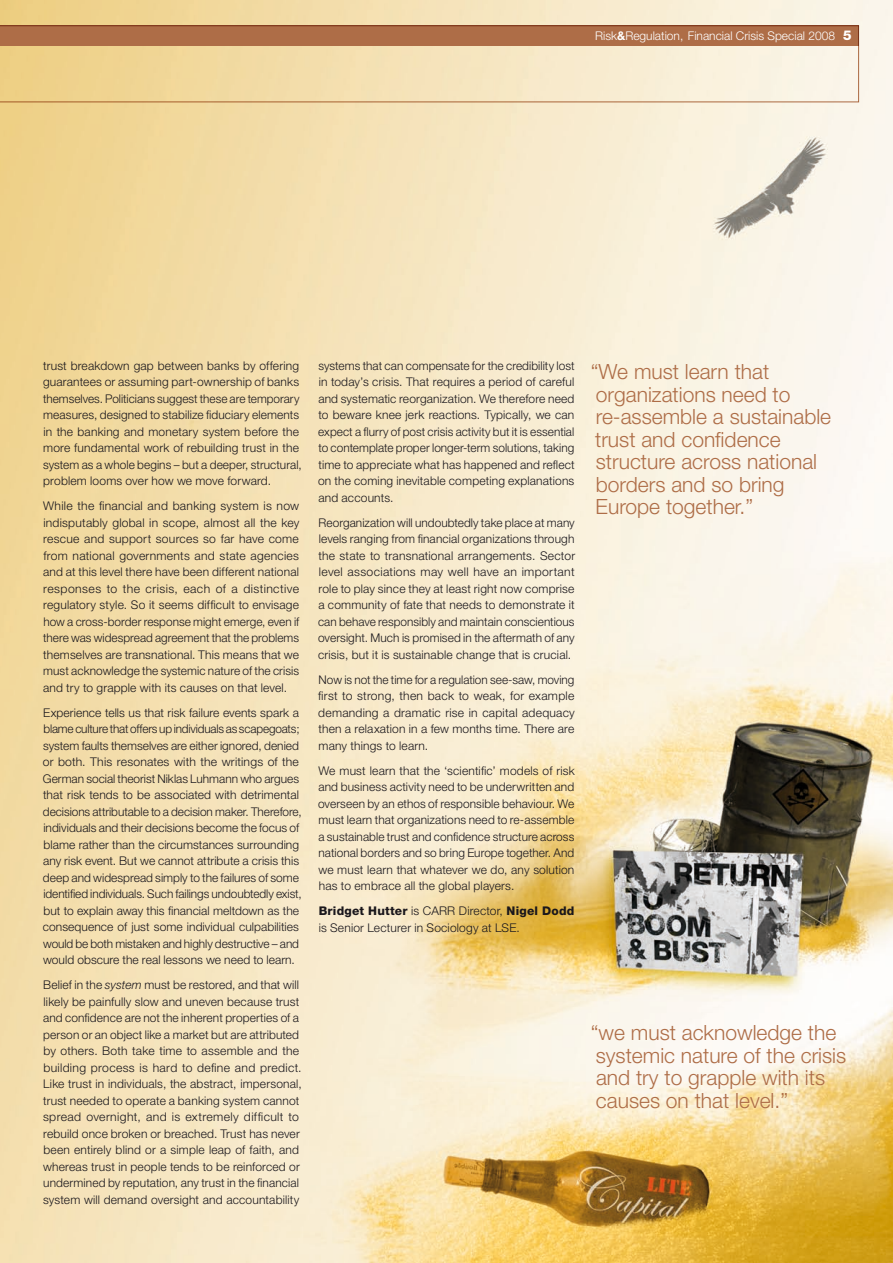
<style>
.page{position:relative;width:893px;height:1263px;background:#fff}
.page>*{position:absolute;margin:0;border:0;box-sizing:border-box;transform-origin:0 0}
.t1{font:300 21px/22.5px "Helvetica Neue";color:#ae6d47}
.t2{font:300 12px/16.5px "Helvetica Neue";letter-spacing:.01em;color:#1a171c;text-align:justify}
.t3{font:300 12px "Helvetica Neue";color:#fff}
.s1{font-weight:700}
.s2{font-weight:800;font-size:13.5px}
.s3{font-style:italic}
.s4{font-weight:800}
</style>
<div class="page">
<img style="left:0;top:0;width:893px;height:1263px">
<svg style="left:0;top:25px;width:859px;height:77px;background:#e0c098"></svg>
<p class="t3" style="left:595px;top:29px;width:258px">Risk<span class="s1">&amp;</span>Regulation, Financial Crisis Special 2008 <span class="s2">5</span></p>
<p class="t2" style="left:43px;top:357px;width:260px;text-align:left">trust breakdown gap between banks by offering guarantees or assuming part-ownership of banks themselves. Politicians suggest these are temporary measures, designed to stabilize fiduciary elements in the banking and monetary system before the more fundamental work of rebuilding trust in the system as a whole begins – but a deeper, structural, problem looms over how we move forward.</p>
<p class="t2" style="left:43px;top:497px;width:258px">While the financial and banking system is now indisputably global in scope, almost all the key rescue and support sources so far have come from national governments and state agencies and at this level there have been different national responses to the crisis, each of a distinctive regulatory style. So it seems difficult to envisage how a cross-border response might emerge, even if there was widespread agreement that the problems themselves are transnational. This means that we must acknowledge the systemic nature of the crisis and try to grapple with its causes on that level.</p>
<p class="t2" style="left:43px;top:704px;width:260px;text-align:left">Experience tells us that risk failure events spark a blame culture that offers up individuals as scapegoats; system faults themselves are either ignored, denied or both. This resonates with the writings of the German social theorist Niklas Luhmann who argues that risk tends to be associated with detrimental decisions attributable to a decision maker. Therefore, individuals and their decisions become the focus of blame rather than the circumstances surrounding any risk event. But we cannot attribute a crisis this deep and widespread simply to the failures of some identified individuals. Such failings undoubtedly exist, but to explain away this financial meltdown as the consequence of just some individual culpabilities would be both mistaken and highly destructive – and would obscure the real lessons we need to learn.</p>
<p class="t2" style="left:43px;top:976px;width:260px;text-align:left">Belief in the <span class="s3">system</span> must be restored, and that will likely be painfully slow and uneven because trust and confidence are not the inherent properties of a person or an object like a market but are attributed by others. Both take time to assemble and the building process is hard to define and predict.<br>Like trust in individuals, the abstract, impersonal, trust needed to operate a banking system cannot spread overnight, and is extremely difficult to rebuild once broken or breached. Trust has never been entirely blind or a simple leap of faith, and whereas trust in people tends to be reinforced or undermined by reputation, any trust in the financial system will demand oversight and accountability</p>
<p class="t2" style="left:318px;top:357px;width:258px">systems that can compensate for the credibility lost in today’s crisis. That requires a period of careful and systematic reorganization. We therefore need to beware knee jerk reactions. Typically, we can expect a flurry of post crisis activity but it is essential to contemplate proper longer-term solutions, taking time to appreciate what has happened and reflect on the coming inevitable competing explanations and accounts.</p>
<p class="t2" style="left:318px;top:514px;width:259px">Reorganization will undoubtedly take place at many levels ranging from financial organizations through the state to transnational arrangements. Sector level associations may well have an important role to play since they at least right now comprise a community of fate that needs to demonstrate it can behave responsibly and maintain conscientious oversight. Much is promised in the aftermath of any crisis, but it is sustainable change that is crucial.</p>
<p class="t2" style="left:318px;top:671px;width:258px">Now is not the time for a regulation see-saw, moving first to strong, then back to weak, for example demanding a dramatic rise in capital adequacy then a relaxation in a few months time. There are many things to learn.</p>
<p class="t2" style="left:318px;top:762px;width:258px">We must learn that the ‘scientific’ models of risk and business activity need to be underwritten and overseen by an ethos of responsible behaviour. We must learn that organizations need to re-assemble a sustainable trust and confidence structure across national borders and so bring Europe together. And we must learn that whatever we do, any solution has to embrace all the global players.</p>
<p class="t2" style="left:319px;top:902px;width:257px"><span class="s4">Bridget Hutter</span> is CARR Director, <span class="s4">Nigel Dodd </span>is Senior Lecturer in Sociology at LSE.</p>
<h1 class="t1" style="left:591px;top:360px;width:242px">“We must learn that organizations need to re-assemble a sustainable trust and confidence structure across national borders and so bring<br>Europe together.”</h1>
<h1 class="t1" style="left:591px;top:1021px;width:257px">“we must acknowledge the systemic nature of the crisis and try to grapple with its causes on that level.”</h1>
</div>
